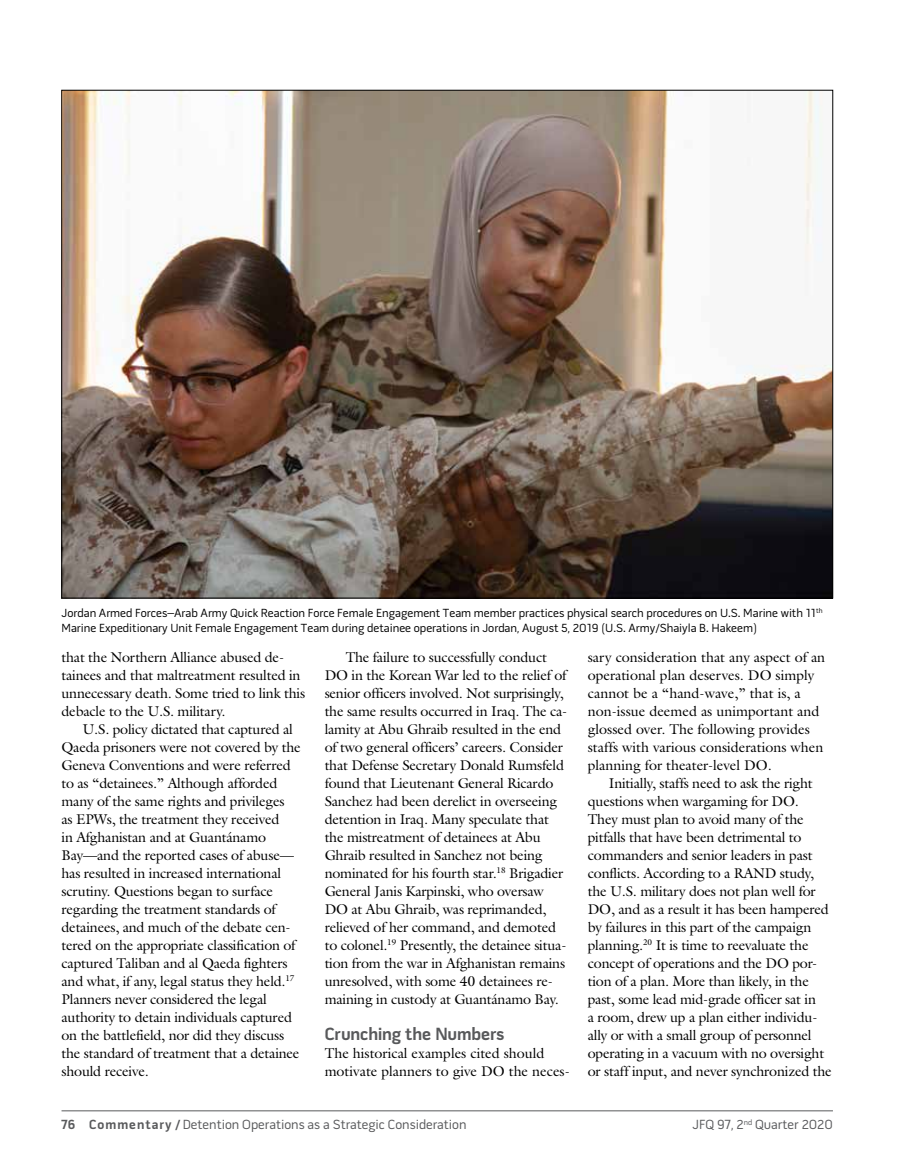
<style>
.page{position:relative;width:905px;height:1175px;background:#fff}
.page>*{position:absolute;margin:0;border:0;box-sizing:border-box;transform-origin:0 0}
.t1{font:700 18px "Pill Gothic 600 mg";letter-spacing:-.005em;color:#58595b}
.t2{font:14.25px/18px "Galliard Std";letter-spacing:-.015em;color:#000}
.t3{font:13.5px "Pill Gothic 600 mg";color:#58595b}
.t4{font:12px/15px "Pill Gothic 600 mg";color:#000}
.s1{font-weight:700}
</style>
<div class="page">
<hr style="left:62px;top:1110px;width:770px;height:1px;background:#58595b">
<img style="left:64px;top:92px;width:766px;height:504px">
<p class="t4" style="left:62px;top:606px;width:762px">Jordan Armed Forces–Arab Army Quick Reaction Force Female Engagement Team member practices physical search procedures on U.S. Marine with 11<sup>th<br></sup>Marine Expeditionary Unit Female Engagement Team during detainee operations in Jordan, August 5, 2019 (U.S. Army/Shaiyla B. Hakeem)</p>
<p class="t2" style="left:62px;top:647px;width:245px">that the Northern Alliance abused de&shy;tainees and that maltreatment resulted in unnecessary death. Some tried to link this debacle to the U.S. military.</p>
<p class="t2" style="left:61px;top:719px;width:241px;text-indent:21px">U.S. policy dictated that captured al Qaeda prisoners were not covered by the Geneva Conventions and were referred to as “detainees.” Although afforded many of the same rights and privileges<br>as EPWs, the treatment they received<br>in Afghanistan and at Guantánamo Bay—and the reported cases of abuse— has resulted in increased international scrutiny. Questions began to surface regarding the treatment standards of detainees, and much of the debate cen&shy;tered on the appropriate classification of captured Taliban and al Qaeda fighters and what, if any, legal status they held.<sup>17<br></sup>Planners never considered the legal authority to detain individuals captured on the battlefield, nor did they discuss the standard of treatment that a detainee should receive.</p>
<p class="t2" style="left:324px;top:647px;width:244px;text-indent:21px">The failure to successfully conduct DO in the Korean War led to the relief of senior officers involved. Not surprisingly, the same results occurred in Iraq. The ca&shy;lamity at Abu Ghraib resulted in the end of two general officers’ careers. Consider that Defense Secretary Donald Rumsfeld found that Lieutenant General Ricardo Sanchez had been derelict in overseeing detention in Iraq. Many speculate that the mistreatment of detainees at Abu Ghraib resulted in Sanchez not being nominated for his fourth star.<sup>18</sup> Brigadier General Janis Karpinski, who oversaw DO at Abu Ghraib, was reprimanded, relieved of her command, and demoted to colonel.<sup>19</sup> Presently, the detainee situa&shy;tion from the war in Afghanistan remains unresolved, with some 40 detainees re&shy;maining in custody at Guantánamo Bay.</p>
<p class="t1" style="left:324px;top:1026px;width:181px">Crunching the Numbers</p>
<p class="t2" style="left:324px;top:1043px;width:247px">The historical examples cited should motivate planners to give DO the neces-</p>
<p class="t2" style="left:587px;top:647px;width:239px">sary consideration that any aspect of an operational plan deserves. DO simply cannot be a “hand-wave,” that is, a non-issue deemed as unimportant and glossed over. The following provides staffs with various considerations when planning for theater-level DO.</p>
<p class="t2" style="left:587px;top:773px;width:245px;text-indent:21px">Initially, staffs need to ask the right questions when wargaming for DO.<br>They must plan to avoid many of the pitfalls that have been detrimental to commanders and senior leaders in past conflicts. According to a RAND study, the U.S. military does not plan well for DO, and as a result it has been hampered by failures in this part of the campaign planning.<sup>20</sup> It is time to reevaluate the concept of operations and the DO por&shy;tion of a plan. More than likely, in the past, some lead mid-grade officer sat in<br>a room, drew up a plan either individu&shy;ally or with a small group of personnel operating in a vacuum with no oversight or staff input, and never synchronized the</p>
<p class="t3" style="left:62px;top:1119px;width:406px"><span class="s1">76 Commentary /</span> Detention Operations as a Strategic Consideration</p>
<p class="t3" style="left:692px;top:1119px;width:142px">JFQ 97, 2<sup>nd</sup> Quarter 2020</p>
</div>
